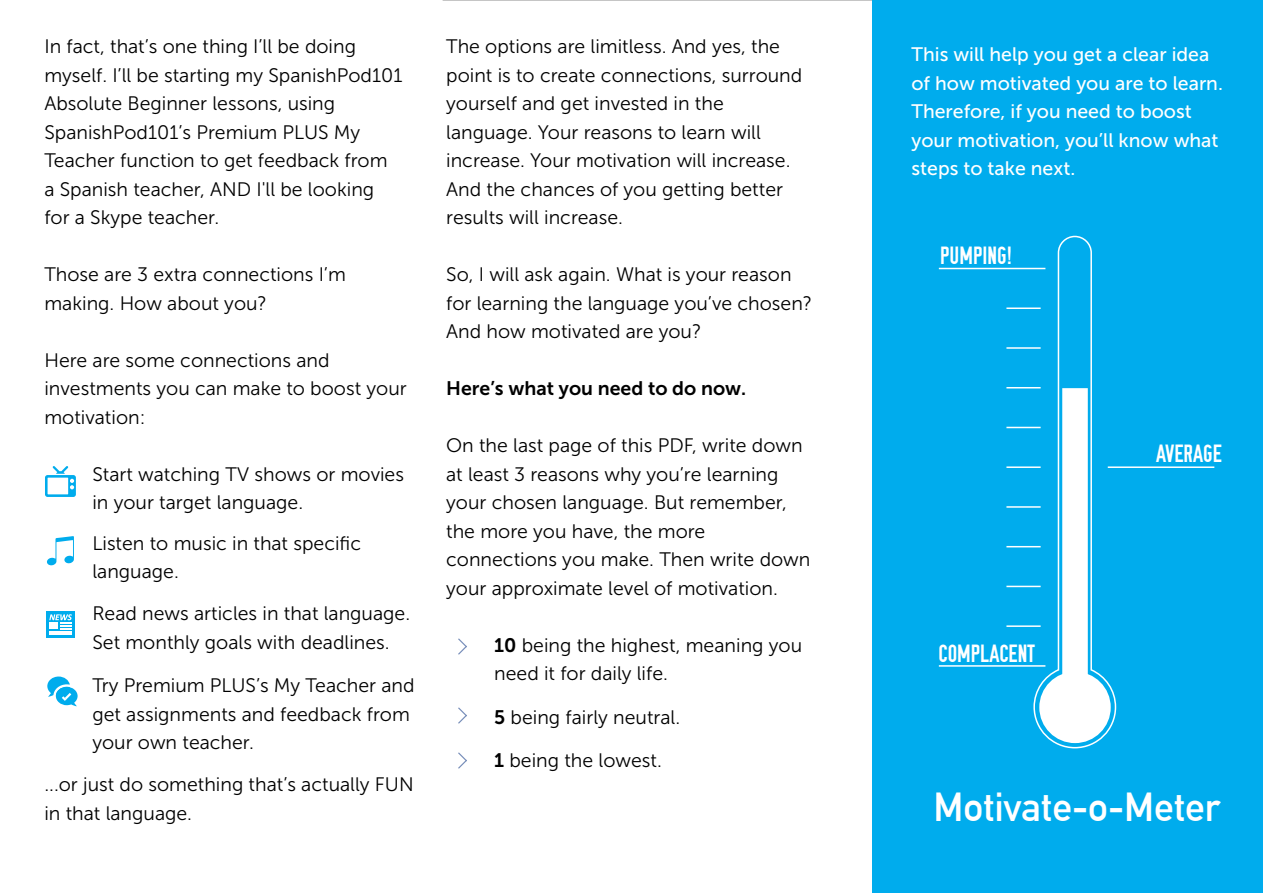
<style>
.page{position:relative;width:1263px;height:893px;background:#fff}
.page>*{position:absolute;margin:0;border:0;box-sizing:border-box;transform-origin:0 0}
.t1{font:700 39.6px "DIN Alternate";color:#fff}
.t2{font:24.9px "OSP DIN";color:#fff}
.t3{font:19.5px/28.5px "Museo Sans 300";color:#000}
.t4{font:19.5px/28.5px "Museo Sans 500";color:#fff}
.t5{font:19.5px "Museo Sans 700";color:#000}
.s1{font-family:"Museo Sans 700"}
</style>
<div class="page">
<hr style="left:443px;top:0;width:820px;height:1px;background:#161616">
<div style="left:873px;top:0;width:390px;height:893px;background:#00aced"></div>
<svg style="left:47px;top:536px;width:27px;height:29px"></svg>
<svg style="left:45px;top:466px;width:31px;height:31px"></svg>
<div style="left:46px;top:611px;width:29px;height:27px;background:#00aced"></div>
<svg style="left:49px;top:614px;width:23px;height:21px"></svg>
<svg style="left:47px;top:676px;width:31px;height:30px"></svg>
<svg style="left:458px;top:638px;width:9px;height:17px"></svg>
<svg style="left:458px;top:707px;width:9px;height:17px"></svg>
<svg style="left:458px;top:752px;width:9px;height:17px"></svg>
<hr style="left:939px;top:268px;width:106px;height:1px;background:#fff">
<hr style="left:939px;top:665px;width:106px;height:2px;background:#fff">
<hr style="left:1108px;top:466px;width:106px;height:2px;background:#fff">
<svg style="left:1033px;top:235px;width:84px;height:514px"></svg>
<div style="left:1039px;top:672px;width:72px;height:71px;background:#fff;border-radius:50%"></div>
<hr style="left:1006px;top:546px;width:35px;height:1px;background:#fff">
<hr style="left:1006px;top:506px;width:35px;height:2px;background:#fff">
<hr style="left:1006px;top:427px;width:35px;height:1px;background:#fff">
<hr style="left:1006px;top:466px;width:35px;height:2px;background:#fff">
<hr style="left:1006px;top:387px;width:35px;height:1px;background:#fff">
<hr style="left:1006px;top:347px;width:35px;height:2px;background:#fff">
<hr style="left:1006px;top:307px;width:35px;height:2px;background:#fff">
<hr style="left:1006px;top:586px;width:35px;height:1px;background:#fff">
<hr style="left:1006px;top:625px;width:35px;height:2px;background:#fff">
<p class="t3" style="left:44px;top:32px;width:360px">In fact, that’s one thing I’ll be doing myself. I’ll be starting my SpanishPod101<br>Absolute Beginner lessons, using SpanishPod101’s Premium PLUS My Teacher function to get feedback from a Spanish teacher, AND I'll be looking for a Skype teacher.</p>
<p class="t3" style="left:44px;top:260px;width:303px">Those are 3 extra connections I’m making. How about you?</p>
<p class="t3" style="left:44px;top:346px;width:364px">Here are some connections and investments you can make to boost your motivation:</p>
<p class="t3" style="left:92px;top:460px;width:313px">Start watching TV shows or movies in your target language.</p>
<p class="t3" style="left:92px;top:529px;width:270px">Listen to music in that specific language.</p>
<p class="t3" style="left:92px;top:599px;width:319px">Read news articles in that language.<br>Set monthly goals with deadlines.</p>
<p class="t3" style="left:92px;top:671px;width:324px">Try Premium PLUS’s My Teacher and get assignments and feedback from your own teacher.</p>
<p class="t3" style="left:44px;top:770px;width:371px">...or just do something that’s actually FUN in that language.</p>
<p class="t3" style="left:446px;top:32px;width:358px">The options are limitless. And yes, the point is to create connections, surround yourself and get invested in the language. Your reasons to learn will increase. Your motivation will increase.<br>And the chances of you getting better results will increase.</p>
<p class="t3" style="left:446px;top:260px;width:368px">So, I will ask again. What is your reason for learning the language you’ve chosen?<br>And how motivated are you?</p>
<p class="t5" style="left:446px;top:378px;width:301px">Here’s what you need to do now.</p>
<p class="t3" style="left:446px;top:431px;width:366px">On the last page of this PDF, write down at least 3 reasons why you’re learning your chosen language. But remember, the more you have, the more connections you make. Then write down your approximate level of motivation.</p>
<p class="t3" style="left:494px;top:631px;width:309px"><span class="s1">10</span> being the highest, meaning you need it for daily life.</p>
<p class="t3" style="left:494px;top:703px;width:187px"><span class="s1">5</span> being fairly neutral.</p>
<p class="t3" style="left:494px;top:746px;width:169px"><span class="s1">1</span> being the lowest.</p>
<p class="t4" style="left:911px;top:40px;width:313px">This will help you get a clear idea of how motivated you are to learn.<br>Therefore, if you need to boost your motivation, you’ll know what steps to take next.</p>
<p class="t2" style="left:940px;top:243px;width:73px">PUMPING!</p>
<p class="t2" style="left:938px;top:641px;width:98px">COMPLACENT</p>
<p class="t2" style="left:1156px;top:441px;width:67px">AVERAGE</p>
<h1 class="t1" style="left:933px;top:776px;width:288px">Motivate-o-Meter</h1>
</div>
